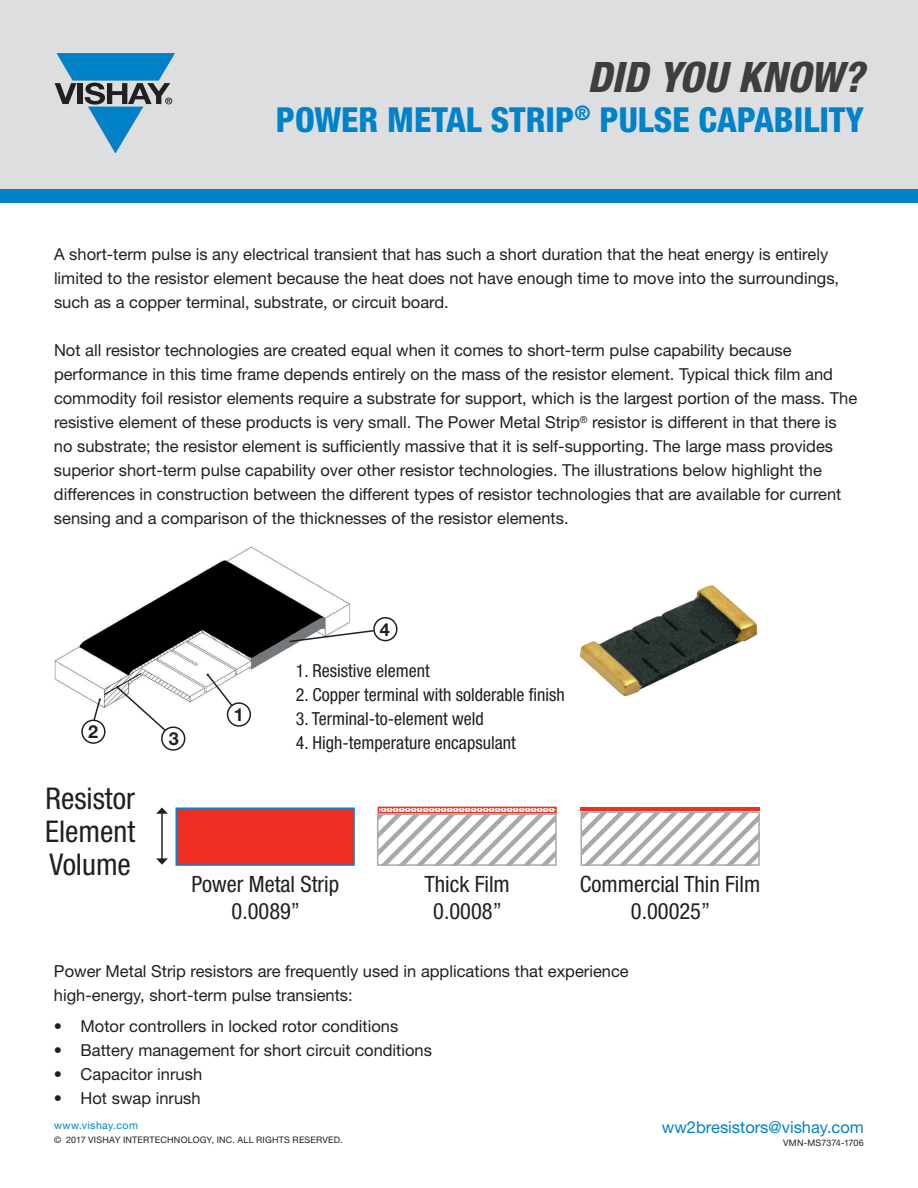
<style>
.page{position:relative;width:918px;height:1188px;background:#fff}
.page>*{position:absolute;margin:0;border:0;box-sizing:border-box;transform-origin:0 0}
.t1{font:italic 800 condensed 42px "Helvetica Neue LT Std";color:#3e3e3f}
.t2{font:800 condensed 34.5px "Helvetica Neue LT Std";color:#0082c8}
.t3{font:condensed 30px/33px "Helvetica Neue LT Std";color:#231f20;text-align:justify}
.t4{font:condensed 22.5px/27px "Helvetica Neue LT Std";color:#231f20;text-align:center}
.t5{font:condensed 18px "Helvetica Neue LT Std";color:#231f20}
.t6{font:700 18px "Helvetica Neue LT Std";color:#231f20}
.t7{font:16.5px/24px "Helvetica Neue LT Std";color:#231f20}
.t8{font:16.5px "Helvetica Neue LT Std";color:#0082c8}
.t9{font:10.5px "Helvetica Neue LT Std";letter-spacing:.045em;color:#0082c8}
.t10{font:9px "Helvetica Neue LT Std";letter-spacing:.02em;color:#231f20}
.t11{font:9px "Helvetica Neue LT Std";color:#231f20}
</style>
<div class="page">
<div style="left:0;top:0;width:918px;height:189px;background:#dddee0"></div>
<svg style="left:55px;top:53px;width:120px;height:100px"></svg>
<div style="left:0;top:189px;width:918px;height:13px;background:#0082c8"></div>
<img style="left:579px;top:585px;width:179px;height:112px">
<div style="left:176px;top:807px;width:179px;height:59px;background:#ee2f25;border:2px solid #0082c8"></div>
<svg style="left:381px;top:810px;width:173px;height:1px"></svg>
<div style="left:378px;top:807px;width:179px;height:7px;border:2px solid #ef3122"></div>
<svg style="left:380px;top:816px;width:174px;height:47px"></svg>
<div style="left:377px;top:813px;width:180px;height:53px;border:2px solid #a8a9ad"></div>
<svg style="left:583px;top:814px;width:174px;height:49px"></svg>
<div style="left:580px;top:811px;width:180px;height:55px;border:2px solid #a8a9ad"></div>
<hr style="left:581px;top:807px;width:179px;height:4px;background:#ee2f25">
<hr style="left:161px;top:813px;width:2px;height:46px;background:#231f20">
<svg style="left:156px;top:807px;width:12px;height:7px"></svg>
<svg style="left:156px;top:858px;width:12px;height:7px"></svg>
<img style="left:54px;top:547px;width:296px;height:161px">
<div style="left:227px;top:702px;width:24px;height:25px;border:2px solid #231f20;border-radius:50%"></div>
<div style="left:373px;top:617px;width:25px;height:24px;border:2px solid #231f20;border-radius:50%"></div>
<svg style="left:288px;top:629px;width:87px;height:14px"></svg>
<svg style="left:81px;top:673px;width:153px;height:78px"></svg>
<h1 class="t1" style="left:588px;top:51px;width:278px">DID YOU KNOW?</h1>
<h2 class="t2" style="left:276px;top:98px;width:590px">POWER METAL STRIP<sup>®</sup> PULSE CAPABILITY</h2>
<p class="t7" style="left:54px;top:242px;width:787px">A short-term pulse is any electrical transient that has such a short duration that the heat energy is entirely limited to the resistor element because the heat does not have enough time to move into the surroundings, such as a copper terminal, substrate, or circuit board.</p>
<p class="t7" style="left:54px;top:338px;width:805px">Not all resistor technologies are created equal when it comes to short-term pulse capability because performance in this time frame depends entirely on the mass of the resistor element. Typical thick film and commodity foil resistor elements require a substrate for support, which is the largest portion of the mass. The resistive element of these products is very small. The Power Metal Strip<sup>®</sup> resistor is different in that there is no substrate; the resistor element is sufficiently massive that it is self-supporting. The large mass provides superior short-term pulse capability over other resistor technologies. The illustrations below highlight the differences in construction between the different types of resistor technologies that are available for current sensing and a comparison of the thicknesses of the resistor elements.</p>
<p class="t6" style="left:88px;top:721px;width:12px">2</p>
<h3 class="t3" style="left:45px;top:782px;width:91px">Resistor Element Volume</h3>
<p class="t6" style="left:169px;top:728px;width:12px">3</p>
<p class="t6" style="left:234px;top:704px;width:12px">1</p>
<p class="t6" style="left:380px;top:618px;width:12px">4</p>
<p class="t5" style="left:296px;top:660px;width:135px">1. Resistive element</p>
<p class="t5" style="left:296px;top:684px;width:270px">2. Copper terminal with solderable finish</p>
<p class="t5" style="left:296px;top:708px;width:189px">3. Terminal-to-element weld</p>
<p class="t5" style="left:296px;top:732px;width:221px">4. High-temperature encapsulant</p>
<h3 class="t4" style="left:192px;top:870px;width:149px">Power Metal Strip<br>0.0089”</h3>
<h3 class="t4" style="left:424px;top:870px;width:87px">Thick Film<br>0.0008”</h3>
<h3 class="t4" style="left:580px;top:870px;width:182px">Commercial Thin Film<br>0.00025”</h3>
<p class="t7" style="left:54px;top:959px;width:576px">Power Metal Strip resistors are frequently used in applications that experience high-energy, short-term pulse transients:</p>
<p class="t7" style="left:54px;top:1014px;width:346px">• Motor controllers in locked rotor conditions</p>
<p class="t7" style="left:54px;top:1038px;width:380px">• Battery management for short circuit conditions</p>
<p class="t7" style="left:54px;top:1062px;width:150px">• Capacitor inrush</p>
<p class="t7" style="left:54px;top:1086px;width:148px">• Hot swap inrush</p>
<p class="t9" style="left:54px;top:1119px;width:86px">www.vishay.com</p>
<p class="t10" style="left:54px;top:1135px;width:290px">© 2017 VISHAY INTERTECHNOLOGY, INC. ALL RIGHTS RESERVED.</p>
<p class="t8" style="left:662px;top:1118px;width:204px">ww2bresistors@vishay.com</p>
<p class="t11" style="left:783px;top:1138px;width:82px">VMN-MS7374-1706</p>
</div>
